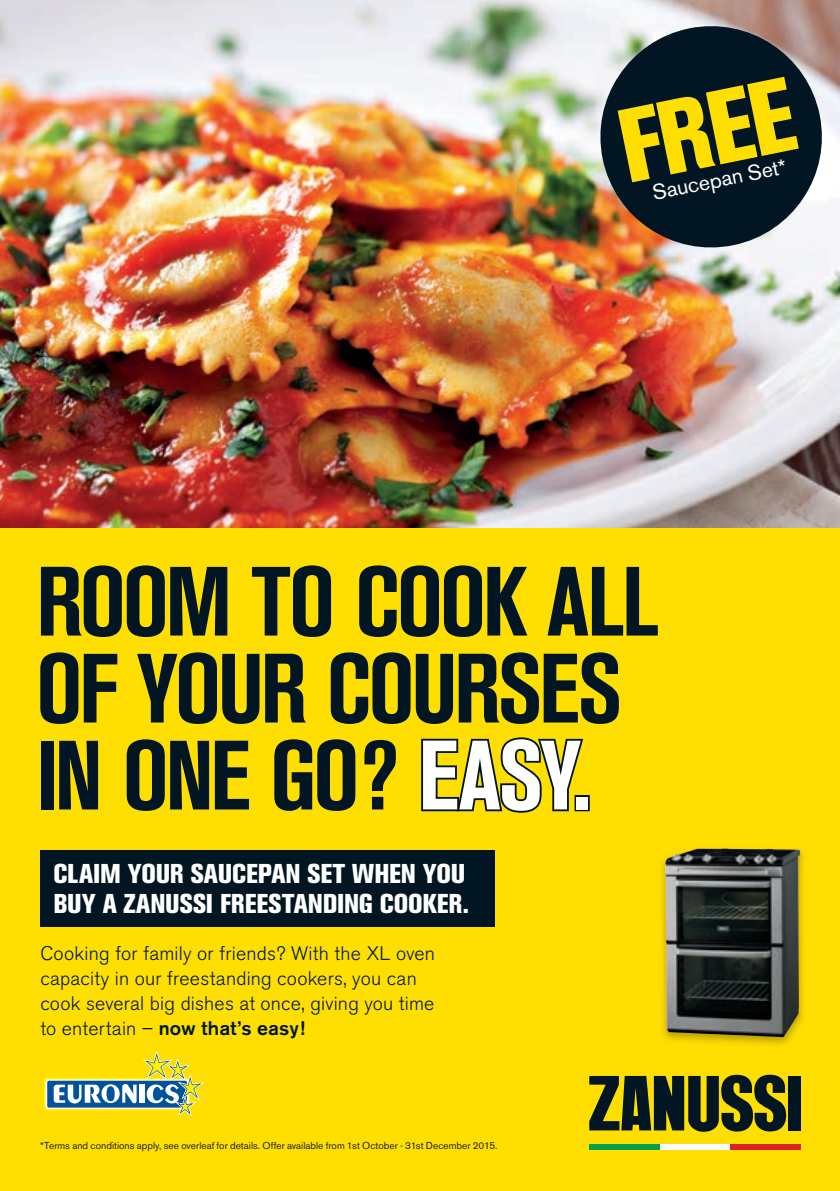
<style>
.page{position:relative;width:840px;height:1191px;background:#fff}
.page>*{position:absolute;margin:0;border:0;box-sizing:border-box;transform-origin:0 0}
.t1{font:800 condensed 103.6px "Akzidenz Grotesk BE";color:#ffdf01}
.t2{font:700 condensed 97.2px/87px "Akzidenz Grotesk BE";letter-spacing:-.035em;color:#011622}
.t3{font:800 condensed 27px/29.8px "Akzidenz Grotesk BE";letter-spacing:-.005em;color:#fff}
.t4{font:21.4px "Akzidenz Grotesk BE";color:#fff}
.t5{font:300 19.6px/25px "Akzidenz Grotesk BE";letter-spacing:.01em;color:#011622}
.t6{font:10px "Akzidenz Grotesk BE";color:#231f20}
.s1{color:#fff}
.s2{font-weight:500}
</style>
<div class="page">
<div style="left:0;top:454px;width:839px;height:737px;background:#ffdf01"></div>
<svg style="left:421px;top:737px;width:164px;height:76px"></svg>
<div style="left:574px;top:795px;width:15px;height:16px;border:4px solid #011622"></div>
<div style="left:659px;top:1144px;width:70px;height:6px;background:#fff"></div>
<div style="left:589px;top:1144px;width:70px;height:6px;background:#079f46"></div>
<div style="left:729px;top:1144px;width:71px;height:6px;background:#da2128"></div>
<div style="left:787px;top:1076px;width:13px;height:54px;background:#011622"></div>
<svg style="left:589px;top:1074px;width:196px;height:57px"></svg>
<img style="left:662px;top:850px;width:142px;height:195px">
<img style="left:664px;top:848px;width:136px;height:189px">
<img style="left:0;top:0;width:839px;height:527px">
<svg style="left:590px;top:16px;width:241px;height:241px;background:#4b5154"></svg>
<div style="left:40px;top:850px;width:454px;height:76px;background:#011622"></div>
<div style="left:44px;top:1077px;width:146px;height:33px;background:#fff101;border-radius:3px"></div>
<svg style="left:45px;top:1079px;width:143px;height:30px"></svg>
<div style="left:47px;top:1080px;width:140px;height:27px;background:#01529b;border-radius:2px"></div>
<div style="left:140px;top:1084px;width:5px;height:18px;background:#fff"></div>
<svg style="left:54px;top:1084px;width:82px;height:19px"></svg>
<svg style="left:142px;top:1051px;width:62px;height:65px"></svg>
<h1 class="t1" style="left:608px;top:88px;width:179px;rotate:-11deg">FREE</h1>
<p class="t4" style="left:650px;top:180px;width:137px;rotate:-11deg">Saucepan Set*</p>
<h2 class="t2" style="left:36px;top:559px;width:623px">ROOM TO COOK ALL<br>OF YOUR COURSES<br>IN ONE GO? <span class="s1">EASY.</span></h2>
<h3 class="t3" style="left:53px;top:859px;width:417px">CLAIM YOUR SAUCEPAN SET WHEN YOU<br>BUY A ZANUSSI FREESTANDING COOKER.</h3>
<p class="t5" style="left:40px;top:940px;width:396px">Cooking for family or friends? With the XL oven capacity in our freestanding cookers, you can cook several big dishes at once, giving you time to entertain – <span class="s2">now that’s easy!</span></p>
<p class="t6" style="left:40px;top:1139px;width:458px">*Terms and conditions apply, see overleaf for details. Offer available from 1st October - 31st December 2015.</p>
</div>
